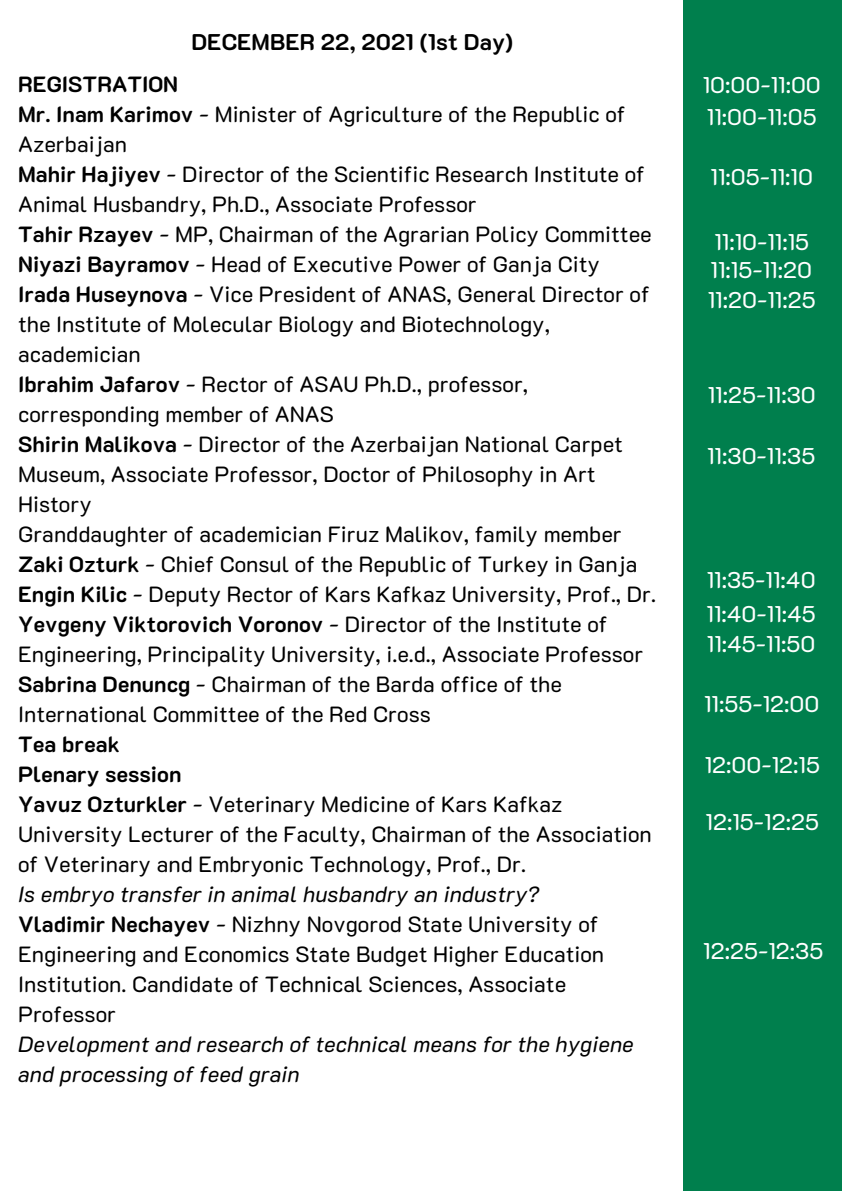
<style>
.page{position:relative;width:842px;height:1191px;background:#fff}
.page>*{position:absolute;margin:0;border:0;box-sizing:border-box;transform-origin:0 0}
.t1{font:22.8px "K2 D";color:#fff}
.t2{font:700 22.8px "K2 D";color:#000}
.t3{font:22px/30px "K2 D";color:#000}
.t4{font:italic 22px/30px "K2 D";color:#000}
.t5{font:700 22px "K2 D";color:#000}
.s1{font-weight:700}
</style>
<div class="page">
<div style="left:683px;top:0;width:159px;height:1191px;background:#007f4d"></div>
<p class="t2" style="left:191px;top:26px;width:323px">DECEMBER 22, 2021 (1st Day)</p>
<p class="t5" style="left:18px;top:69px;width:161px">REGISTRATION</p>
<p class="t3" style="left:18px;top:98px;width:609px"><span class="s1">Mr. Inam Karimov</span> - Minister of Agriculture of the Republic of<br>Azerbaijan</p>
<p class="t3" style="left:18px;top:158px;width:628px"><span class="s1">Mahir Hajiyev</span> - Director of the Scientific Research Institute of<br>Animal Husbandry, Ph.D., Associate Professor</p>
<p class="t3" style="left:18px;top:218px;width:635px"><span class="s1">Tahir Rzayev</span> - MP, Chairman of the Agrarian Policy Committee</p>
<p class="t3" style="left:18px;top:248px;width:583px"><span class="s1">Niyazi Bayramov</span> - Head of Executive Power of Ganja City</p>
<p class="t3" style="left:18px;top:278px;width:633px"><span class="s1">Irada Huseynova</span> - Vice President of ANAS, General Director of the Institute of Molecular Biology and Biotechnology, academician</p>
<p class="t3" style="left:18px;top:368px;width:511px"><span class="s1">Ibrahim Jafarov</span> - Rector of ASAU Ph.D., professor, corresponding member of ANAS</p>
<p class="t3" style="left:18px;top:428px;width:606px"><span class="s1">Shirin Malikova</span> - Director of the Azerbaijan National Carpet<br>Museum, Associate Professor, Doctor of Philosophy in Art<br>History</p>
<p class="t3" style="left:18px;top:518px;width:605px">Granddaughter of academician Firuz Malikov, family member</p>
<p class="t3" style="left:18px;top:548px;width:621px"><span class="s1">Zaki Ozturk</span> - Chief Consul of the Republic of Turkey in Ganja</p>
<p class="t3" style="left:18px;top:578px;width:639px"><span class="s1">Engin Kilic</span> - Deputy Rector of Kars Kafkaz University, Prof., Dr.</p>
<p class="t3" style="left:18px;top:608px;width:626px"><span class="s1">Yevgeny Viktorovich Voronov</span> - Director of the Institute of<br>Engineering, Principality University, i.e.d., Associate Professor</p>
<p class="t3" style="left:18px;top:668px;width:545px"><span class="s1">Sabrina Denuncg</span> - Chairman of the Barda office of the<br>International Committee of the Red Cross</p>
<p class="t5" style="left:18px;top:729px;width:103px">Tea break</p>
<p class="t5" style="left:18px;top:759px;width:165px">Plenary session</p>
<p class="t3" style="left:18px;top:789px;width:635px"><span class="s1">Yavuz Ozturkler</span> - Veterinary Medicine of Kars Kafkaz<br>University Lecturer of the Faculty, Chairman of the Association of Veterinary and Embryonic Technology, Prof., Dr.</p>
<p class="t4" style="left:18px;top:879px;width:522px">Is embryo transfer in animal husbandry an industry?</p>
<p class="t3" style="left:18px;top:909px;width:587px"><span class="s1">Vladimir Nechayev</span> - Nizhny Novgorod State University of Engineering and Economics State Budget Higher Education Institution. Candidate of Technical Sciences, Associate Professor</p>
<p class="t4" style="left:18px;top:1029px;width:617px">Development and research of technical means for the hygiene and processing of feed grain</p>
<p class="t1" style="left:702px;top:70px;width:120px">10:00-11:00</p>
<p class="t1" style="left:706px;top:101px;width:111px">11:00-11:05</p>
<p class="t1" style="left:710px;top:161px;width:104px">11:05-11:10</p>
<p class="t1" style="left:714px;top:226px;width:96px">11:10-11:15</p>
<p class="t1" style="left:710px;top:254px;width:103px">11:15-11:20</p>
<p class="t1" style="left:707px;top:284px;width:109px">11:20-11:25</p>
<p class="t1" style="left:707px;top:379px;width:110px">11:25-11:30</p>
<p class="t1" style="left:707px;top:440px;width:110px">11:30-11:35</p>
<p class="t1" style="left:706px;top:564px;width:110px">11:35-11:40</p>
<p class="t1" style="left:706px;top:599px;width:111px">11:40-11:45</p>
<p class="t1" style="left:706px;top:628px;width:110px">11:45-11:50</p>
<p class="t1" style="left:704px;top:689px;width:117px">11:55-12:00</p>
<p class="t1" style="left:704px;top:749px;width:117px">12:00-12:15</p>
<p class="t1" style="left:705px;top:806px;width:115px">12:15-12:25</p>
<p class="t1" style="left:703px;top:936px;width:122px">12:25-12:35</p>
</div>
